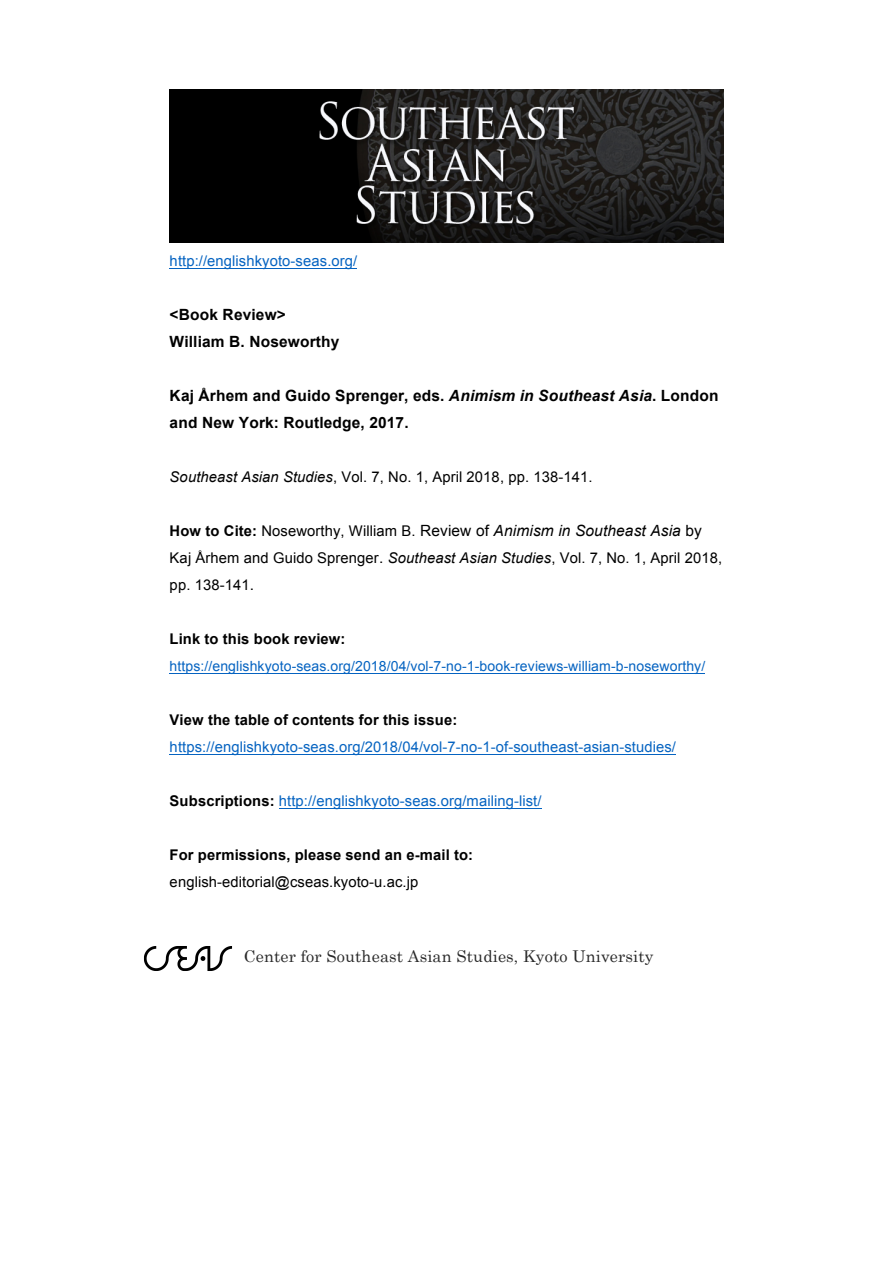
<style>
.page{position:relative;width:893px;height:1263px;background:#fff}
.page>*{position:absolute;margin:0;border:0;box-sizing:border-box;transform-origin:0 0}
.t1{font:16.2px "Century";letter-spacing:.01em;color:#292929}
.t2{font:700 15.45px/27px "Arial";letter-spacing:.01em;color:#000}
.t3{font:italic 15.45px "Arial";letter-spacing:.01em;color:#000}
.t4{font:14.7px/27px "Arial";letter-spacing:.01em;color:#000}
.t5{font:14.7px "Arial";letter-spacing:.01em;color:#0563c1}
.t6{font:700 14.7px "Arial";letter-spacing:.01em;color:#000}
.t7{font:14.1px "Arial";letter-spacing:.01em;color:#0563c1}
.s1{font-style:italic}
.s2{font-weight:700;font-style:normal;font-size:14.7px}
.s3{font-style:normal;font-size:14.7px}
.s4{font-style:normal}
.s5{font-size:15.45px}
.s6{font-weight:700;color:#000}
</style>
<div class="page">
<img style="left:144px;top:946px;width:89px;height:25px">
<hr style="left:170px;top:268px;width:187px;height:1px;background:#0563c1">
<hr style="left:170px;top:673px;width:535px;height:1px;background:#0563c1">
<hr style="left:170px;top:754px;width:506px;height:1px;background:#0563c1">
<hr style="left:279px;top:808px;width:262px;height:1px;background:#0563c1">
<img style="left:170px;top:90px;width:553px;height:152px">
<p class="t5" style="left:170px;top:253px;width:189px">http://englishkyoto-seas.org/</p>
<p class="t2" style="left:170px;top:302px;width:171px">&lt;Book Review&gt;<br>William B. Noseworthy</p>
<p class="t2" style="left:170px;top:383px;width:550px">Kaj Århem and Guido Sprenger, eds. <span class="s1">Animism in Southeast Asia</span>. London and New York: Routledge, 2017.</p>
<p class="t4" style="left:170px;top:463px;width:424px"><span class="s1">Southeast Asian Studies</span>, Vol. 7, No. 1, April 2018, pp. 138-141.</p>
<p class="t3" style="left:170px;top:522px;width:534px"><span class="s2">How to Cite:</span> <span class="s3">Noseworthy, William B.</span> <span class="s4">Review of</span> Animism in Southeast Asia <span class="s4">by</span></p>
<p class="t4" style="left:170px;top:545px;width:554px">Kaj Århem and Guido Sprenger<span class="s5">.</span> <span class="s1">Southeast Asian Studies</span>, Vol. 7, No. 1, April 2018, pp. 138-141<span class="s5">.</span></p>
<p class="t6" style="left:170px;top:631px;width:177px">Link to this book review:</p>
<p class="t7" style="left:170px;top:658px;width:537px">https://englishkyoto-seas.org/2018/04/vol-7-no-1-book-reviews-william-b-noseworthy/</p>
<p class="t6" style="left:170px;top:712px;width:289px">View the table of contents for this issue:</p>
<p class="t5" style="left:170px;top:739px;width:508px">https://englishkyoto-seas.org/2018/04/vol-7-no-1-of-southeast-asian-studies/</p>
<p class="t5" style="left:170px;top:793px;width:373px"><span class="s6">Subscriptions:</span> http://englishkyoto-seas.org/mailing-list/</p>
<p class="t6" style="left:170px;top:847px;width:305px">For permissions, please send an e-mail to:</p>
<p class="t4" style="left:170px;top:868px;width:250px">english-editorial@cseas.kyoto-u.ac.jp</p>
<p class="t1" style="left:244px;top:946px;width:411px">Center for Southeast Asian Studies, Kyoto University</p>
</div>
